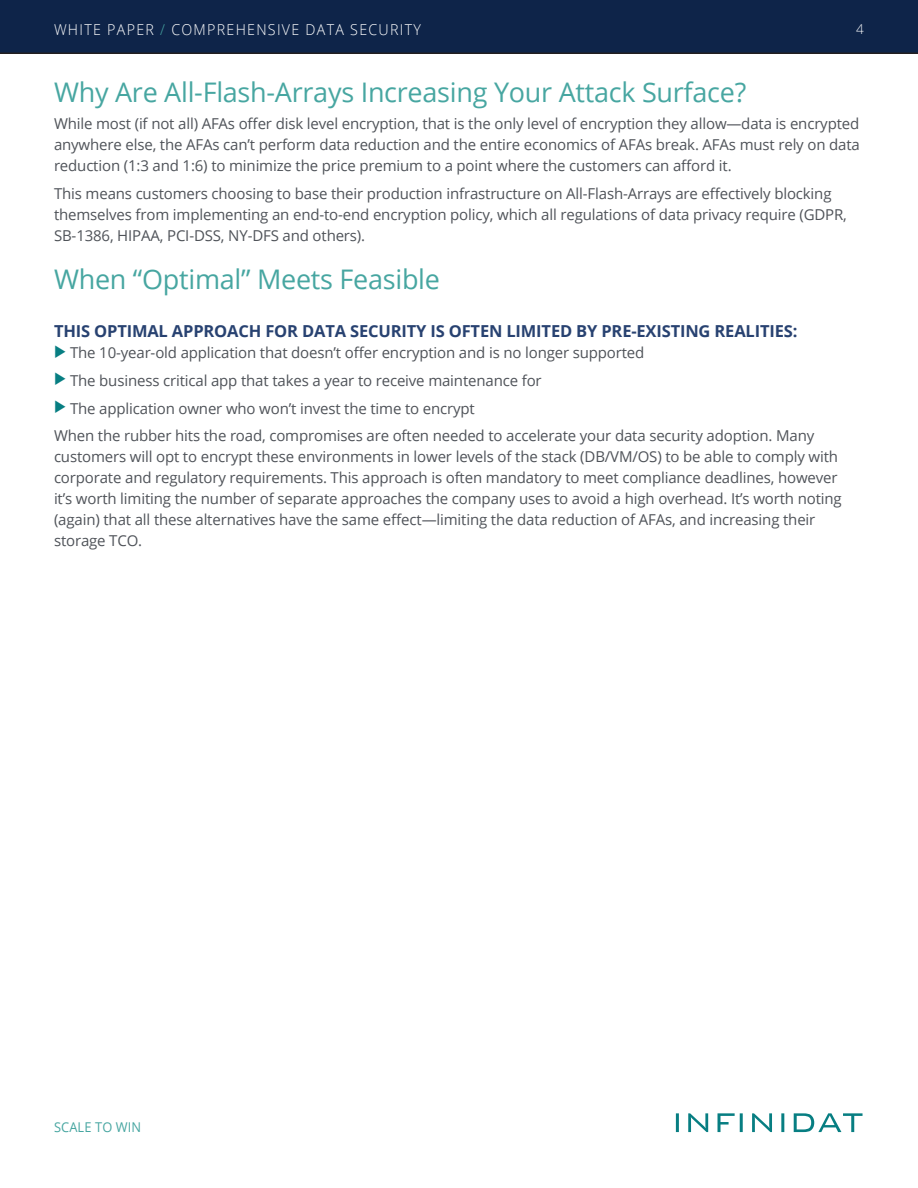
<style>
.page{position:relative;width:918px;height:1188px;background:#fff}
.page>*{position:absolute;margin:0;border:0;box-sizing:border-box;transform-origin:0 0}
.body_10pt_14pt{font:27px "Open Sans";letter-spacing:-.01em;color:#47a6a1}
.Subhead_klarge_green{font:27px "Open Sans";letter-spacing:-.01em;color:#47a6a1}
.Subhead_Blue{font:700 16.5px "Open Sans";letter-spacing:-.01em;color:#284271}
.body_10pt_14pt-2{font:15px/21px "Open Sans";letter-spacing:-.01em;color:#4f5359}
.t1{font:300 15px "Open Sans";letter-spacing:.09em;color:#fff;scale:.95 1}
.t2{font:13.5px "Open Sans";letter-spacing:.01em;color:#47a6a1;scale:.95 1}
.t3{font:300 13.5px "Open Sans";color:#fff}
.s1{color:#47a6a1}
.s2{color:#077e82}
</style>
<div class="page">
<svg style="left:676px;top:1113px;width:187px;height:19px"></svg>
<div style="left:0;top:0;width:918px;height:54px;background:#0e2449"></div>
<p class="t1" style="left:54px;top:20px;width:388px">WHITE PAPER <span class="s1">/</span> COMPREHENSIVE DATA SECURITY</p>
<p class="t3" style="left:856px;top:20px;width:9px">4</p>
<p class="body_10pt_14pt" style="left:54px;top:73px;width:694px">Why Are All-Flash-Arrays Increasing Your Attack Surface?</p>
<p class="body_10pt_14pt-2" style="left:54px;top:113px;width:807px;text-align:justify">While most (if not all) AFAs offer disk level encryption, that is the only level of encryption they allow—data is encrypted anywhere else, the AFAs can’t perform data reduction and the entire economics of AFAs break. AFAs must rely on data reduction (1:3 and 1:6) to minimize the price premium to a point where the customers can afford it.</p>
<p class="body_10pt_14pt-2" style="left:54px;top:183px;width:794px">This means customers choosing to base their production infrastructure on All-Flash-Arrays are effectively blocking themselves from implementing an end-to-end encryption policy, which all regulations of data privacy require (GDPR,<br>SB-1386, HIPAA, PCI-DSS, NY-DFS and others).</p>
<p class="Subhead_klarge_green" style="left:54px;top:261px;width:388px">When “Optimal” Meets Feasible</p>
<p class="Subhead_Blue" style="left:54px;top:320px;width:745px">THIS OPTIMAL APPROACH FOR DATA SECURITY IS OFTEN LIMITED BY PRE-EXISTING REALITIES:</p>
<p class="body_10pt_14pt-2" style="left:54px;top:342px;width:592px"><span class="s2">◆</span> The 10-year-old application that doesn’t offer encryption and is no longer supported</p>
<p class="body_10pt_14pt-2" style="left:54px;top:370px;width:489px"><span class="s2">◆</span> The business critical app that takes a year to receive maintenance for</p>
<p class="body_10pt_14pt-2" style="left:54px;top:397px;width:422px"><span class="s2">◆</span> The application owner who won’t invest the time to encrypt</p>
<p class="body_10pt_14pt-2" style="left:54px;top:425px;width:789px">When the rubber hits the road, compromises are often needed to accelerate your data security adoption. Many customers will opt to encrypt these environments in lower levels of the stack (DB/VM/OS) to be able to comply with corporate and regulatory requirements. This approach is often mandatory to meet compliance deadlines, however it’s worth limiting the number of separate approaches the company uses to avoid a high overhead. It’s worth noting (again) that all these alternatives have the same effect—limiting the data reduction of AFAs, and increasing their storage TCO.</p>
<p class="t2" style="left:54px;top:1118px;width:93px">SCALE TO WIN</p>
</div>
